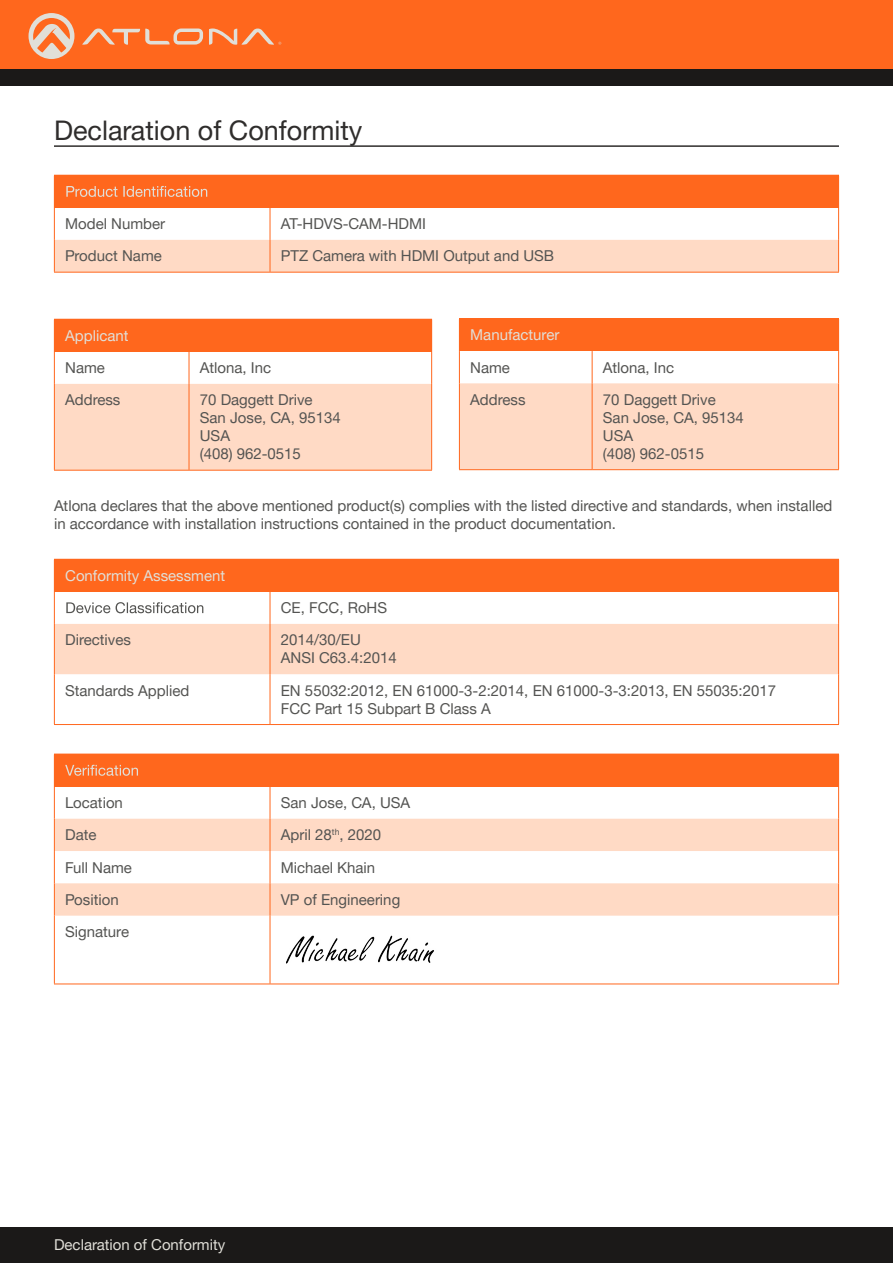
<style>
.page{position:relative;width:893px;height:1263px;background:#fff}
.page>*{position:absolute;margin:0;border:0;box-sizing:border-box;transform-origin:0 0}
.t1{font:27px "Helvetica Neue LTW1 G";color:#2f2d2c}
.t2{font:15px/18px "Helvetica Neue LTW1 G";color:#545452}
.t3{font:15px "Helvetica Neue LTW1 G";color:#e1dfd8}
</style>
<div class="page">
<div style="left:0;top:1227px;width:893px;height:36px;background:#1b1918"></div>
<div style="left:0;top:0;width:893px;height:69px;background:#ff671d"></div>
<div style="left:0;top:69px;width:893px;height:16px;background:#1b1918"></div>
<svg style="left:82px;top:29px;width:121px;height:16px"></svg>
<svg style="left:209px;top:28px;width:72px;height:17px"></svg>
<svg style="left:29px;top:13px;width:45px;height:46px"></svg>
<hr style="left:54px;top:145px;width:785px;height:2px;background:#2f2d2c">
<div style="left:54px;top:175px;width:785px;height:33px;background:#ff671d"></div>
<div style="left:55px;top:240px;width:783px;height:32px;background:#ffdac5"></div>
<hr style="left:54px;top:208px;width:1px;height:32px;background:#ff671d">
<hr style="left:270px;top:208px;width:1px;height:32px;background:#ff671d">
<hr style="left:838px;top:208px;width:1px;height:32px;background:#ff671d">
<hr style="left:54px;top:240px;width:1px;height:32px;background:#ff671d">
<hr style="left:270px;top:240px;width:1px;height:32px;background:#ff671d">
<hr style="left:838px;top:240px;width:1px;height:32px;background:#ff671d">
<hr style="left:54px;top:272px;width:216px;height:1px;background:#ff671d">
<hr style="left:270px;top:272px;width:569px;height:1px;background:#ff671d">
<svg style="left:66px;top:186px;width:141px;height:11px"></svg>
<div style="left:54px;top:319px;width:378px;height:33px;background:#ff671d"></div>
<div style="left:55px;top:384px;width:376px;height:86px;background:#ffdac5"></div>
<hr style="left:54px;top:352px;width:1px;height:32px;background:#ff671d">
<hr style="left:189px;top:352px;width:1px;height:32px;background:#ff671d">
<hr style="left:431px;top:352px;width:1px;height:32px;background:#ff671d">
<hr style="left:54px;top:384px;width:1px;height:86px;background:#ff671d">
<hr style="left:189px;top:384px;width:1px;height:86px;background:#ff671d">
<hr style="left:431px;top:384px;width:1px;height:86px;background:#ff671d">
<hr style="left:54px;top:470px;width:135px;height:1px;background:#ff671d">
<hr style="left:189px;top:470px;width:243px;height:1px;background:#ff671d">
<div style="left:459px;top:319px;width:380px;height:32px;background:#ff671d"></div>
<div style="left:460px;top:383px;width:378px;height:86px;background:#ffdac5"></div>
<hr style="left:459px;top:318px;width:133px;height:1px;background:#ff671d">
<hr style="left:592px;top:318px;width:247px;height:1px;background:#ff671d">
<hr style="left:459px;top:351px;width:1px;height:32px;background:#ff671d">
<hr style="left:592px;top:351px;width:1px;height:32px;background:#ff671d">
<hr style="left:838px;top:351px;width:1px;height:32px;background:#ff671d">
<hr style="left:459px;top:383px;width:1px;height:86px;background:#ff671d">
<hr style="left:592px;top:383px;width:1px;height:86px;background:#ff671d">
<hr style="left:838px;top:383px;width:1px;height:86px;background:#ff671d">
<hr style="left:459px;top:469px;width:133px;height:1px;background:#ff671d">
<hr style="left:592px;top:469px;width:247px;height:1px;background:#ff671d">
<div style="left:54px;top:559px;width:785px;height:33px;background:#ff671d"></div>
<div style="left:55px;top:624px;width:783px;height:50px;background:#ffdac5"></div>
<hr style="left:54px;top:592px;width:1px;height:32px;background:#ff671d">
<hr style="left:270px;top:592px;width:1px;height:32px;background:#ff671d">
<hr style="left:838px;top:592px;width:1px;height:32px;background:#ff671d">
<hr style="left:54px;top:624px;width:1px;height:50px;background:#ff671d">
<hr style="left:270px;top:624px;width:1px;height:50px;background:#ff671d">
<hr style="left:838px;top:624px;width:1px;height:50px;background:#ff671d">
<hr style="left:54px;top:674px;width:1px;height:50px;background:#ff671d">
<hr style="left:270px;top:674px;width:1px;height:50px;background:#ff671d">
<hr style="left:838px;top:674px;width:1px;height:50px;background:#ff671d">
<hr style="left:54px;top:724px;width:216px;height:1px;background:#ff671d">
<hr style="left:270px;top:724px;width:569px;height:1px;background:#ff671d">
<svg style="left:66px;top:602px;width:137px;height:11px"></svg>
<div style="left:54px;top:754px;width:785px;height:32px;background:#ff671d"></div>
<svg style="left:55px;top:819px;width:783px;height:97px;fill:#ffdac5"></svg>
<hr style="left:54px;top:786px;width:1px;height:33px;background:#ff671d">
<hr style="left:270px;top:786px;width:1px;height:33px;background:#ff671d">
<hr style="left:838px;top:786px;width:1px;height:33px;background:#ff671d">
<hr style="left:54px;top:819px;width:1px;height:32px;background:#ff671d">
<hr style="left:270px;top:819px;width:1px;height:32px;background:#ff671d">
<hr style="left:838px;top:819px;width:1px;height:32px;background:#ff671d">
<hr style="left:54px;top:851px;width:1px;height:32px;background:#ff671d">
<hr style="left:270px;top:851px;width:1px;height:32px;background:#ff671d">
<hr style="left:838px;top:851px;width:1px;height:32px;background:#ff671d">
<hr style="left:54px;top:883px;width:1px;height:33px;background:#ff671d">
<hr style="left:270px;top:883px;width:1px;height:33px;background:#ff671d">
<hr style="left:838px;top:883px;width:1px;height:33px;background:#ff671d">
<hr style="left:54px;top:916px;width:1px;height:67px;background:#ff671d">
<hr style="left:270px;top:916px;width:1px;height:67px;background:#ff671d">
<hr style="left:838px;top:916px;width:1px;height:67px;background:#ff671d">
<hr style="left:54px;top:983px;width:216px;height:1px;background:#ff671d">
<hr style="left:270px;top:983px;width:569px;height:1px;background:#ff671d">
<svg style="left:65px;top:765px;width:73px;height:11px"></svg>
<img style="left:287px;top:935px;width:147px;height:28px">
<h1 class="t1" style="left:54px;top:114px;width:310px">Declaration of Conformity</h1>
<p class="t2" style="left:65px;top:215px;width:102px">Model Number</p>
<p class="t2" style="left:281px;top:215px;width:147px">AT-HDVS-CAM-HDMI</p>
<p class="t2" style="left:65px;top:247px;width:98px">Product Name</p>
<p class="t2" style="left:281px;top:247px;width:275px">PTZ Camera with HDMI Output and USB</p>
<p class="t3" style="left:65px;top:326px;width:65px">Applicant</p>
<p class="t2" style="left:65px;top:359px;width:41px">Name</p>
<p class="t2" style="left:200px;top:359px;width:73px">Atlona, Inc</p>
<p class="t2" style="left:65px;top:391px;width:57px">Address</p>
<p class="t2" style="left:200px;top:391px;width:142px">70 Daggett Drive<br>San Jose, CA, 95134<br>USA<br>(408) 962-0515</p>
<p class="t3" style="left:470px;top:326px;width:91px">Manufacturer</p>
<p class="t2" style="left:470px;top:358px;width:41px">Name</p>
<p class="t2" style="left:603px;top:358px;width:73px">Atlona, Inc</p>
<p class="t2" style="left:470px;top:390px;width:57px">Address</p>
<p class="t2" style="left:603px;top:390px;width:142px">70 Daggett Drive<br>San Jose, CA, 95134<br>USA<br>(408) 962-0515</p>
<p class="t2" style="left:54px;top:496px;width:780px">Atlona declares that the above mentioned product(s) complies with the listed directive and standards, when installed in accordance with installation instructions contained in the product documentation.</p>
<p class="t3" style="left:65px;top:566px;width:162px">Conformity Assessment</p>
<p class="t2" style="left:281px;top:599px;width:108px">CE, FCC, RoHS</p>
<p class="t2" style="left:65px;top:631px;width:67px">Directives</p>
<p class="t2" style="left:281px;top:631px;width:117px">2014/30/EU<br>ANSI C63.4:2014</p>
<p class="t2" style="left:65px;top:681px;width:126px">Standards Applied</p>
<p class="t2" style="left:281px;top:681px;width:497px">EN 55032:2012, EN 61000-3-2:2014, EN 61000-3-3:2013, EN 55035:2017<br>FCC Part 15 Subpart B Class A</p>
<p class="t2" style="left:65px;top:793px;width:59px">Location</p>
<p class="t2" style="left:281px;top:793px;width:131px">San Jose, CA, USA</p>
<p class="t2" style="left:65px;top:826px;width:33px">Date</p>
<p class="t2" style="left:281px;top:826px;width:102px">April 28<sup>th</sup>, 2020</p>
<p class="t2" style="left:65px;top:858px;width:68px">Full Name</p>
<p class="t2" style="left:281px;top:858px;width:96px">Michael Khain</p>
<p class="t2" style="left:65px;top:890px;width:55px">Position</p>
<p class="t2" style="left:281px;top:890px;width:121px">VP of Engineering</p>
<p class="t2" style="left:65px;top:923px;width:65px">Signature</p>
<p class="t3" style="left:54px;top:1235px;width:173px">Declaration of Conformity</p>
</div>
